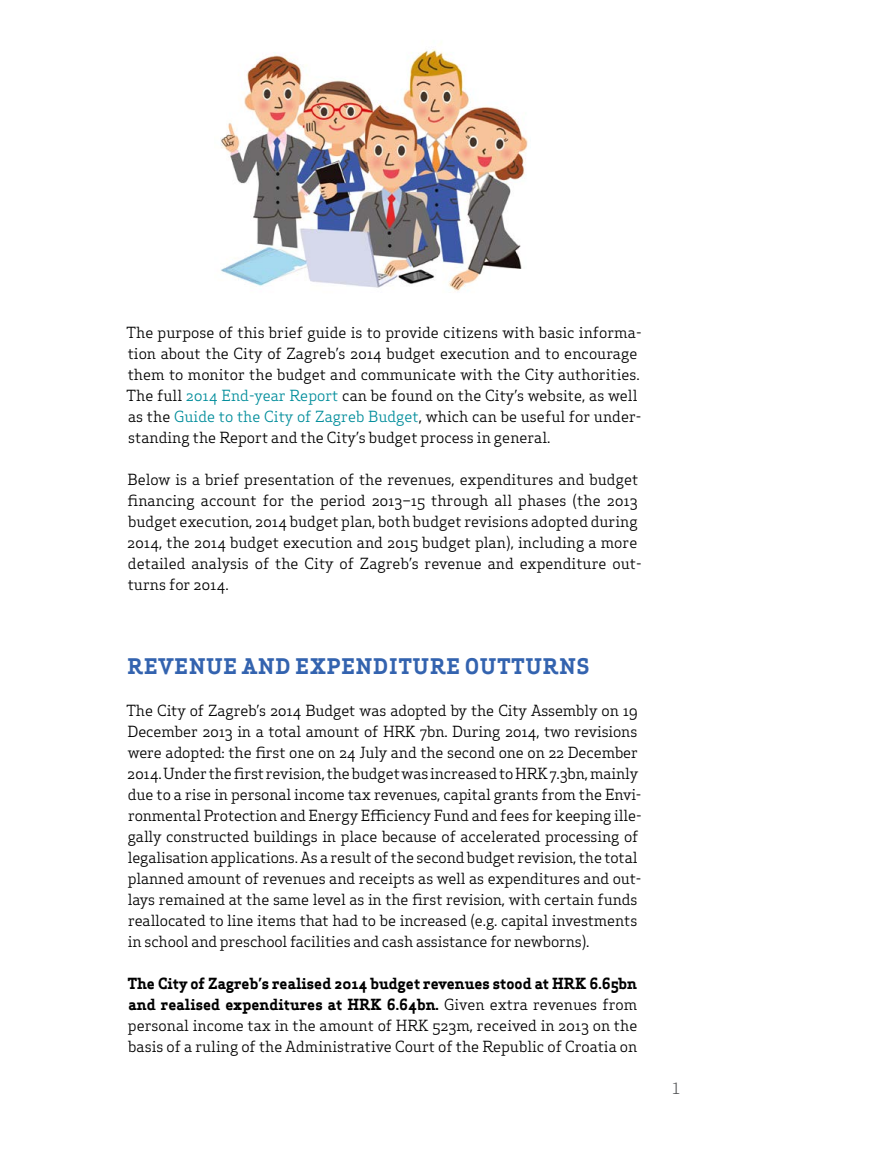
<style>
.page{position:relative;width:893px;height:1170px;background:#fff}
.page>*{position:absolute;margin:0;border:0;box-sizing:border-box;transform-origin:0 0}
.t1{font:700 21px "Apex Serif";letter-spacing:.05em;color:#3363af}
.t2{font:15px/21px "Apex Serif";letter-spacing:-.01em;color:#000}
.t3{font:15px "Apex Serif";color:#58595b}
.s1{color:#008d9b}
.s2{font-weight:700}
</style>
<div class="page">
<img style="left:220px;top:49px;width:308px;height:242px">
<p class="t2" style="left:127px;top:321px;width:516px">The purpose of this brief guide is to provide citizens with basic informa&shy;tion about the City of Zagreb’s 2014 budget execution and to encourage them to monitor the budget and communicate with the City authorities.<br>The full <span class="s1">2014 End-year Report</span> can be found on the City’s website, as well as the <span class="s1">Guide to the City of Zagreb Budget</span>, which can be useful for under&shy;standing the Report and the City’s budget process in general.</p>
<p class="t2" style="left:127px;top:468px;width:516px">Below is a brief presentation of the revenues, expenditures and budget financing account for the period 2013–15 through all phases (the 2013 budget execution, 2014 budget plan, both budget revisions adopted during 2014, the 2014 budget execution and 2015 budget plan), including a more detailed analysis of the City of Zagreb’s revenue and expenditure out&shy;turns for 2014.</p>
<h1 class="t1" style="left:127px;top:652px;width:463px">REVENUE AND EXPENDITURE OUTTURNS</h1>
<p class="t2" style="left:127px;top:699px;width:516px">The City of Zagreb’s 2014 Budget was adopted by the City Assembly on 19<br>December 2013 in a total amount of HRK 7bn. During 2014, two revisions were adopted: the first one on 24 July and the second one on 22 December 2014. Under the first revision, the budget was increased to HRK 7.3bn, mainly due to a rise in personal income tax revenues, capital grants from the Envi&shy;ronmental Protection and Energy Efficiency Fund and fees for keeping ille&shy;gally constructed buildings in place because of accelerated processing of legalisation applications. As a result of the second budget revision, the total planned amount of revenues and receipts as well as expenditures and out&shy;lays remained at the same level as in the first revision, with certain funds reallocated to line items that had to be increased (e.g. capital investments in school and preschool facilities and cash assistance for newborns).</p>
<p class="t2" style="left:128px;top:972px;width:511px;text-align:justify"><span class="s2">The City of Zagreb’s realised 2014 budget revenues stood at HRK 6.65bn and realised expenditures at HRK 6.64bn.</span> Given extra revenues from personal income tax in the amount of HRK 523m, received in 2013 on the basis of a ruling of the Administrative Court of the Republic of Croatia on</p>
<p class="t3" style="left:672px;top:1078px;width:10px">1</p>
</div>
